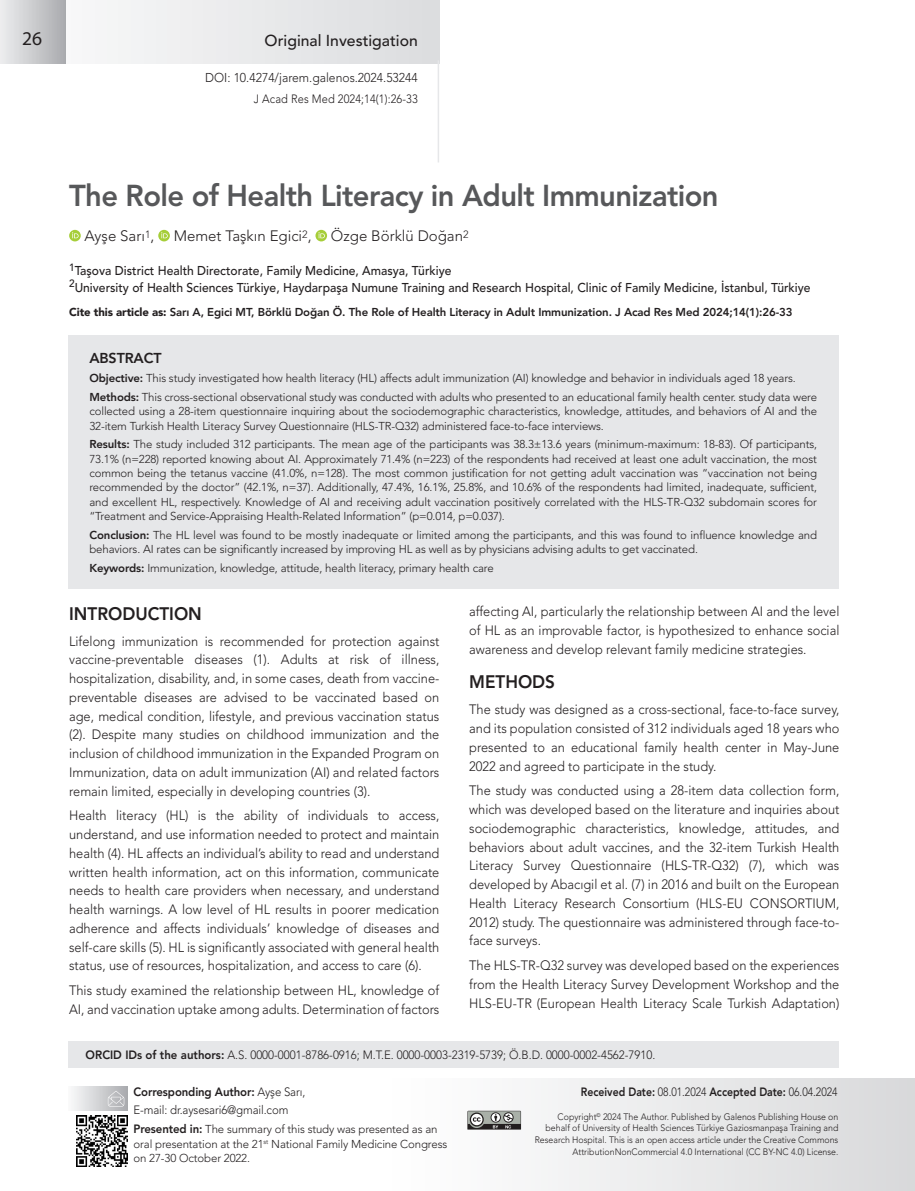
<style>
.page{position:relative;width:915px;height:1191px;background:#fff}
.page>*{position:absolute;margin:0;border:0;box-sizing:border-box;transform-origin:0 0}
._1__BASLIK{font:800 30px "Avenir LT Std";letter-spacing:-.02em;color:#57585a}
.t1{font:19.5px "Myriad Hebrew";color:#231f20}
.ARA-BASLIK{font:800 18px "Avenir LT Std";color:#231f20;scale:.95 1}
.t2{font:500 15.75px "Avenir LT Std";color:#231f20}
.YAZARLAR{font:300 15px "Avenir LT Std";color:#231f20}
.ABSTRACT_YAZISI{font:800 14.25px "Avenir LT Std";letter-spacing:-.01em;color:#231f20}
.YAZI{font:300 13.5px/18.8px "Avenir LT Std";color:#231f20;text-align:justify;scale:.95 1}
.KURUM{font:500 12.75px "Avenir LT Std";color:#231f20;scale:.95 1}
.t3{font:300 12.75px "Avenir LT Std";color:#231f20;scale:.95 1}
.SAYFA_NO_ÜST{font:300 12px "Avenir LT Std";color:#231f20;scale:.95 1}
.t4{font:800 12px "Avenir LT Std";color:#231f20;scale:.87 1}
.t5{font:800 12px "Avenir LT Std";color:#231f20;scale:.95 1}
.SAYFA_NO_ÜST-2{font:300 12px "Avenir LT Std";color:#231f20;scale:.92 1}
.ÖZET{font:300 11.4px/14.4px "Avenir LT Std";letter-spacing:-.01em;color:#231f20}
.CITE_AS{font:800 11.4px "Avenir LT Std";letter-spacing:-.01em;color:#231f20}
.t6{font:300 9.3px/11.7px "Avenir LT Std";color:#231f20;text-align:right;scale:.95 1}
.s1{font-weight:900}
.s2{font-weight:800}
.s3{font-weight:300}
.s4{font-weight:800;font-size:12px}
</style>
<div class="page">
<div style="left:385px;top:1078px;width:529px;height:113px;background:linear-gradient(to right,#fff,#d9d9db)"></div>
<div style="left:0;top:0;width:439px;height:64px;background:linear-gradient(to bottom,#e9eaec,#e9eaec)"></div>
<hr style="left:437px;top:60px;width:2px;height:102px;background:#e6e7e9">
<div style="left:0;top:0;width:65px;height:64px;background:linear-gradient(to right,#edeeef,#abacb0)"></div>
<div style="left:68px;top:1086px;width:59px;height:24px;background:linear-gradient(to right,#f7f8f9,#b6b7ba)"></div>
<svg style="left:108px;top:1090px;width:16px;height:16px"></svg>
<svg style="left:467px;top:1110px;width:54px;height:19px"></svg>
<img style="left:76px;top:1115px;width:51px;height:51px">
<div style="left:68px;top:335px;width:770px;height:254px;background:#e6e7e9"></div>
<div style="left:69px;top:1041px;width:769px;height:26px;background:#e6e7e9"></div>
<svg style="left:69px;top:230px;width:12px;height:11px"></svg>
<svg style="left:72px;top:232px;width:7px;height:6px"></svg>
<svg style="left:158px;top:230px;width:12px;height:11px"></svg>
<svg style="left:161px;top:232px;width:7px;height:6px"></svg>
<svg style="left:315px;top:230px;width:12px;height:11px"></svg>
<svg style="left:318px;top:232px;width:7px;height:6px"></svg>
<h2 class="t1" style="left:22px;top:28px;width:22px">26</h2>
<p class="t2" style="left:264px;top:31px;width:155px">Original Investigation</p>
<p class="t3" style="left:205px;top:70px;width:225px">DOI: 10.4274/jarem.galenos.2024.53244</p>
<p class="SAYFA_NO_ÜST-2" style="left:254px;top:91px;width:180px">J Acad Res Med 2024;14(1):26-33</p>
<p class="_1__BASLIK" style="left:69px;top:177px;width:650px">The Role of Health Literacy in Adult Immunization</p>
<p class="YAZARLAR" style="left:85px;top:227px;width:71px">Ayşe Sarı<sup>1</sup>,</p>
<p class="YAZARLAR" style="left:174px;top:227px;width:139px">Memet Taşkın Egici<sup>2</sup>,</p>
<p class="YAZARLAR" style="left:331px;top:227px;width:139px">Özge Börklü Doğan<sup>2</sup></p>
<p class="KURUM" style="left:69px;top:263px;width:404px"><sup>1</sup>Taşova District Health Directorate, Family Medicine, Amasya, Türkiye</p>
<p class="KURUM" style="left:69px;top:280px;width:781px"><sup>2</sup>University of Health Sciences Türkiye, Haydarpaşa Numune Training and Research Hospital, Clinic of Family Medicine, İstanbul, Türkiye</p>
<p class="CITE_AS" style="left:69px;top:306px;width:724px"><span class="s1">Cite this article as:</span> Sarı A, Egici MT, Börklü Doğan Ö. The Role of Health Literacy in Adult Immunization. J Acad Res Med 2024;14(1):26-33</p>
<p class="ABSTRACT_YAZISI" style="left:89px;top:350px;width:74px">ABSTRACT</p>
<p class="ÖZET" style="left:89px;top:371px;width:707px"><span class="s2">Objective:</span> This study investigated how health literacy (HL) affects adult immunization (AI) knowledge and behavior in individuals aged 18 years.</p>
<p class="ÖZET" style="left:89px;top:390px;width:729px;text-align:justify"><span class="s2">Methods:</span> This cross-sectional observational study was conducted with adults who presented to an educational family health center. study data were collected using a 28-item questionnaire inquiring about the sociodemographic characteristics, knowledge, attitudes, and behaviors of AI and the 32-item Turkish Health Literacy Survey Questionnaire (HLS-TR-Q32) administered face-to-face interviews.</p>
<p class="ÖZET" style="left:89px;top:437px;width:729px;text-align:justify"><span class="s2">Results:</span> The study included 312 participants. The mean age of the participants was 38.3±13.6 years (minimum-maximum: 18-83). Of participants, 73.1% (n=228) reported knowing about AI. Approximately 71.4% (n=223) of the respondents had received at least one adult vaccination, the most common being the tetanus vaccine (41.0%, n=128). The most common justification for not getting adult vaccination was “vaccination not being recommended by the doctor” (42.1%, n=37). Additionally, 47.4%, 16.1%, 25.8%, and 10.6% of the respondents had limited, inadequate, sufficient, and excellent HL, respectively. Knowledge of AI and receiving adult vaccination positively correlated with the HLS-TR-Q32 subdomain scores for “Treatment and Service-Appraising Health-Related Information” (p=0.014, p=0.037).</p>
<p class="ÖZET" style="left:89px;top:528px;width:729px"><span class="s2">Conclusion:</span> The HL level was found to be mostly inadequate or limited among the participants, and this was found to influence knowledge and behaviors. AI rates can be significantly increased by improving HL as well as by physicians advising adults to get vaccinated.</p>
<p class="ÖZET" style="left:89px;top:561px;width:405px"><span class="s2">Keywords:</span> Immunization, knowledge, attitude, health literacy, primary health care</p>
<p class="ARA-BASLIK" style="left:69px;top:603px;width:141px">INTRODUCTION</p>
<p class="YAZI" style="left:69px;top:631px;width:391px">Lifelong immunization is recommended for protection against vaccine-preventable diseases (1). Adults at risk of illness, hospitalization, disability, and, in some cases, death from vaccine&shy;preventable diseases are advised to be vaccinated based on age, medical condition, lifestyle, and previous vaccination status (2). Despite many studies on childhood immunization and the inclusion of childhood immunization in the Expanded Program on Immunization, data on adult immunization (AI) and related factors remain limited, especially in developing countries (3).</p>
<p class="YAZI" style="left:69px;top:806px;width:391px">Health literacy (HL) is the ability of individuals to access, understand, and use information needed to protect and maintain health (4). HL affects an individual’s ability to read and understand written health information, act on this information, communicate needs to health care providers when necessary, and understand health warnings. A low level of HL results in poorer medication adherence and affects individuals’ knowledge of diseases and self-care skills (5). HL is significantly associated with general health status, use of resources, hospitalization, and access to care (6).</p>
<p class="YAZI" style="left:69px;top:981px;width:391px">This study examined the relationship between HL, knowledge of<br>AI, and vaccination uptake among adults. Determination of factors</p>
<p class="YAZI" style="left:469px;top:602px;width:391px">affecting AI, particularly the relationship between AI and the level of HL as an improvable factor, is hypothesized to enhance social awareness and develop relevant family medicine strategies.</p>
<p class="ARA-BASLIK" style="left:469px;top:671px;width:92px">METHODS</p>
<p class="YAZI" style="left:469px;top:700px;width:391px">The study was designed as a cross-sectional, face-to-face survey, and its population consisted of 312 individuals aged 18 years who presented to an educational family health center in May-June 2022 and agreed to participate in the study.</p>
<p class="YAZI" style="left:469px;top:781px;width:391px">The study was conducted using a 28-item data collection form, which was developed based on the literature and inquiries about sociodemographic characteristics, knowledge, attitudes, and behaviors about adult vaccines, and the 32-item Turkish Health Literacy Survey Questionnaire (HLS-TR-Q32) (7), which was developed by Abacıgil et al. (7) in 2016 and built on the European Health Literacy Research Consortium (HLS-EU CONSORTIUM, 2012) study. The questionnaire was administered through face-to&shy;face surveys.</p>
<p class="YAZI" style="left:469px;top:956px;width:391px">The HLS-TR-Q32 survey was developed based on the experiences from the Health Literacy Survey Development Workshop and the HLS-EU-TR (European Health Literacy Scale Turkish Adaptation)</p>
<p class="SAYFA_NO_ÜST" style="left:86px;top:1048px;width:601px"><span class="s2">ORCID IDs of the authors:</span> A.S. 0000-0001-8786-0916; M.T.E. 0000-0003-2319-5739; Ö.B.D. 0000-0002-4562-7910.</p>
<p class="t5" style="left:133px;top:1084px;width:182px">Corresponding Author: <span class="s3">Ayşe Sarı,</span></p>
<p class="SAYFA_NO_ÜST" style="left:133px;top:1103px;width:164px">E-mail: dr.aysesari6@gmail.com</p>
<p class="ÖZET" style="left:133px;top:1122px;width:315px"><span class="s4">Presented in:</span> The summary of this study was presented as an oral presentation at the 21<sup>st</sup> National Family Medicine Congress on 27-30 October 2022.</p>
<p class="t4" style="left:580px;top:1084px;width:296px">Received Date: <span class="s3">08.01.2024</span> Accepted Date: <span class="s3">06.04.2024</span></p>
<p class="t6" style="left:534px;top:1110px;width:321px">Copyright<sup>©</sup> 2024 The Author. Published by Galenos Publishing House on behalf of University of Health Sciences Türkiye Gaziosmanpaşa Training and Research Hospital. This is an open access article under the Creative Commons AttributionNonCommercial 4.0 International (CC BY-NC 4.0) License.</p>
</div>
